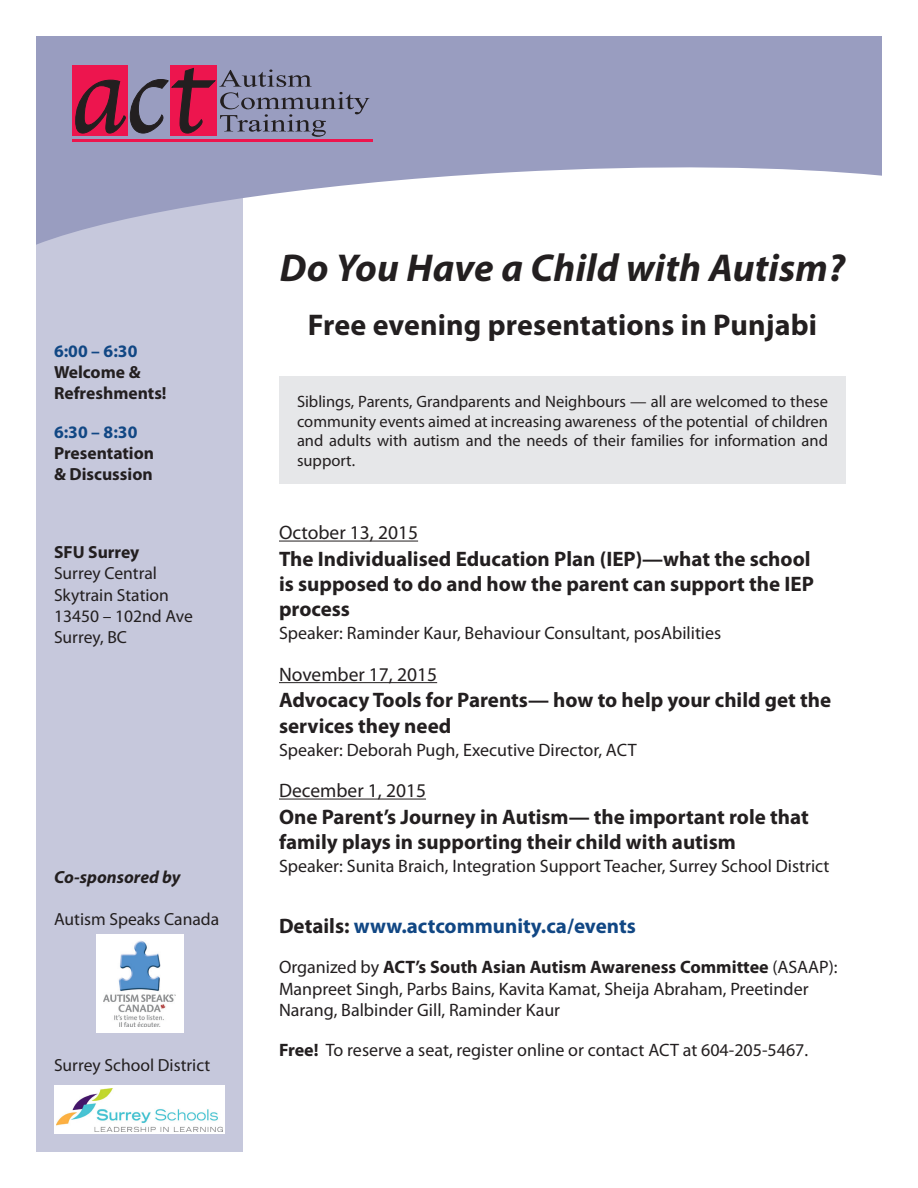
<style>
.page{position:relative;width:918px;height:1188px;background:#fff}
.page>*{position:absolute;margin:0;border:0;box-sizing:border-box;transform-origin:0 0}
.t1{font:italic 700 39px "Myriad Pro";letter-spacing:.005em;color:#231f20}
.t2{font:700 30px "Myriad Pro";letter-spacing:.005em;color:#231f20}
.t3{font:700 21px/25.2px "Myriad Pro";color:#231f20}
.t4{font:700 21px "Myriad Pro";color:#114784}
.t5{font:19.5px "Myriad Pro";color:#231f20}
.t6{font:18px/21.6px "Myriad Pro";color:#231f20}
.t7{font:17.55px/21px "Myriad Pro";color:#231f20}
.t8{font:700 17.55px/21px "Myriad Pro";color:#231f20}
.t9{font:italic 700 17.55px "Myriad Pro";color:#231f20}
.t10{font:16.5px/19.8px "Myriad Pro";color:#231f20;text-align:justify}
.s1{color:#114784}
.s2{font-weight:700}
.s3{color:#231f20}
</style>
<div class="page">
<div style="left:36px;top:36px;width:207px;height:1116px;background:#c6c8dc"></div>
<svg style="left:36px;top:36px;width:846px;height:209px;fill:#999dc0"></svg>
<div style="left:72px;top:66px;width:56px;height:70px;background:#ed154e"></div>
<div style="left:170px;top:66px;width:47px;height:70px;background:#ed154e"></div>
<hr style="left:72px;top:139px;width:301px;height:3px;background:#ed154e">
<svg style="left:75px;top:68px;width:294px;height:69px"></svg>
<hr style="left:279px;top:541px;width:139px;height:1px;background:#231f20">
<hr style="left:279px;top:682px;width:158px;height:1px;background:#231f20">
<hr style="left:279px;top:799px;width:147px;height:1px;background:#231f20">
<div style="left:279px;top:376px;width:567px;height:108px;background:#e6e7e9"></div>
<div style="left:54px;top:1086px;width:171px;height:48px;background:#fff"></div>
<img style="left:56px;top:1088px;width:167px;height:44px">
<div style="left:96px;top:935px;width:87px;height:98px;background:#fff"></div>
<img style="left:103px;top:941px;width:73px;height:86px">
<p class="t8" style="left:54px;top:341px;width:114px"><span class="s1">6:00 – 6:30<br></span>Welcome &amp;<br>Refreshments!</p>
<p class="t8" style="left:54px;top:422px;width:102px"><span class="s1">6:30 – 8:30<br></span>Presentation &amp; Discussion</p>
<p class="t7" style="left:54px;top:542px;width:141px"><span class="s2">SFU Surrey<br></span>Surrey Central<br>Skytrain Station<br>13450 – 102nd Ave<br>Surrey, BC</p>
<p class="t9" style="left:54px;top:868px;width:128px">Co-sponsored by</p>
<p class="t7" style="left:54px;top:909px;width:167px">Autism Speaks Canada</p>
<p class="t7" style="left:54px;top:1055px;width:158px">Surrey School District</p>
<p class="t1" style="left:280px;top:247px;width:567px">Do You Have a Child with Autism?</p>
<p class="t2" style="left:308px;top:308px;width:511px">Free evening presentations in Punjabi</p>
<p class="t10" style="left:297px;top:392px;width:533px">Siblings, Parents, Grandparents and Neighbours — all are welcomed to these community events aimed at increasing awareness of the potential of children and adults with autism and the needs of their families for information and support.</p>
<p class="t5" style="left:279px;top:522px;width:141px">October 13, 2015</p>
<p class="t3" style="left:279px;top:546px;width:536px">The Individualised Education Plan (IEP)—what the school is supposed to do and how the parent can support the IEP process</p>
<p class="t6" style="left:279px;top:623px;width:444px">Speaker: Raminder Kaur, Behaviour Consultant, posAbilities</p>
<p class="t5" style="left:279px;top:664px;width:160px">November 17, 2015</p>
<p class="t3" style="left:279px;top:688px;width:554px">Advocacy Tools for Parents— how to help your child get the services they need</p>
<p class="t6" style="left:279px;top:739px;width:359px">Speaker: Deborah Pugh, Executive Director, ACT</p>
<p class="t5" style="left:279px;top:780px;width:149px">December 1, 2015</p>
<p class="t3" style="left:279px;top:804px;width:531px">One Parent’s Journey in Autism— the important role that family plays in supporting their child with autism</p>
<p class="t6" style="left:279px;top:856px;width:552px">Speaker: Sunita Braich, Integration Support Teacher, Surrey School District</p>
<p class="t4" style="left:279px;top:914px;width:358px"><span class="s3">Details:</span> www.actcommunity.ca/events</p>
<p class="t6" style="left:279px;top:956px;width:560px">Organized by <span class="s2">ACT’s South Asian Autism Awareness Committee</span> (ASAAP):<br>Manpreet Singh, Parbs Bains, Kavita Kamat, Sheija Abraham, Preetinder<br>Narang, Balbinder Gill, Raminder Kaur</p>
<p class="t6" style="left:279px;top:1039px;width:531px"><span class="s2">Free!</span> To reserve a seat, register online or contact ACT at 604-205-5467.</p>
</div>
